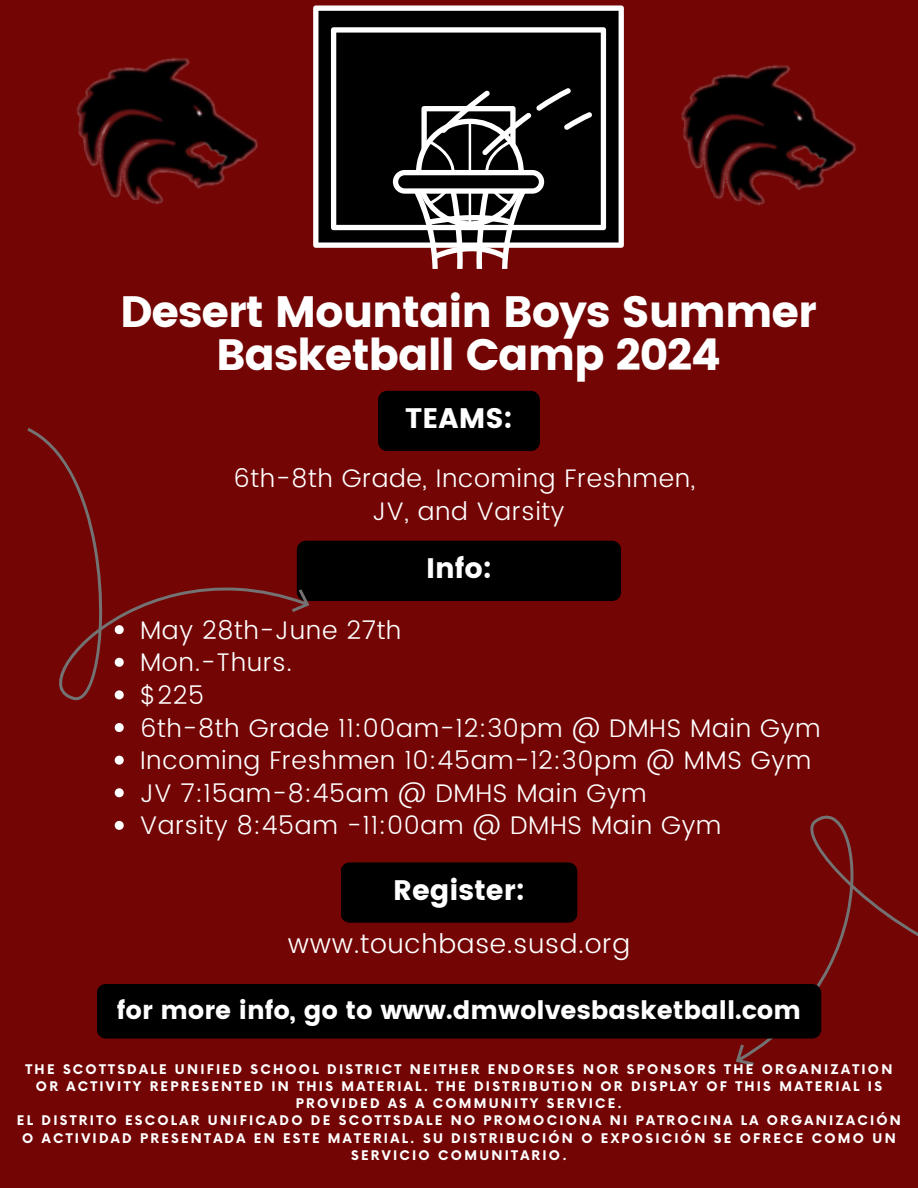
<style>
.page{position:relative;width:918px;height:1188px;background:#730505}
.page>*{position:absolute;margin:0;border:0;box-sizing:border-box;transform-origin:0 0}
.t1{font:43.95px/43.5px "Poppins";letter-spacing:-.025em;color:#fff;text-align:center}
.t2{font:28.2px "Poppins";color:#fff}
.t3{font:300 26.85px "Poppins";letter-spacing:.025em;color:#fff}
.t4{font:300 25.5px "Poppins";letter-spacing:.025em;color:#fff}
.t5{font:300 25.35px/32.7px "Poppins";letter-spacing:.025em;color:#fff;text-align:center}
.t6{font:25.35px "Poppins";color:#fff}
.t7{font:700 12.9px/17.2px "Now";letter-spacing:.175em;color:#fff;text-align:center}
</style>
<div class="page">
<svg style="left:313px;top:5px;width:311px;height:243px;background:#494848"></svg>
<svg style="left:331px;top:27px;width:275px;height:203px;background:#232323"></svg>
<svg style="left:393px;top:88px;width:199px;height:181px;background:#4c4141"></svg>
<div style="left:378px;top:391px;width:162px;height:60px;background:#000;border-radius:9px"></div>
<div style="left:297px;top:541px;width:324px;height:60px;background:#000;border-radius:9px"></div>
<div style="left:341px;top:862px;width:236px;height:61px;background:#000;border-radius:9px"></div>
<svg style="left:27px;top:428px;width:307px;height:301px"></svg>
<svg style="left:736px;top:815px;width:182px;height:251px"></svg>
<div style="left:97px;top:984px;width:724px;height:55px;background:#000;border-radius:9px"></div>
<img style="left:76px;top:58px;width:182px;height:147px">
<img style="left:681px;top:65px;width:175px;height:141px">
<svg style="left:115px;top:625px;width:9px;height:9px"></svg>
<svg style="left:115px;top:658px;width:9px;height:9px"></svg>
<svg style="left:115px;top:690px;width:9px;height:9px"></svg>
<svg style="left:115px;top:723px;width:9px;height:9px"></svg>
<svg style="left:115px;top:756px;width:9px;height:9px"></svg>
<svg style="left:115px;top:788px;width:9px;height:9px"></svg>
<svg style="left:115px;top:821px;width:9px;height:9px"></svg>
<h3 class="t1" style="left:120px;top:290px;width:698px">Desert Mountain Boys Summer<br>Basketball Camp 2024</h3>
<p class="t2" style="left:405px;top:402px;width:109px">TEAMS:</p>
<p class="t5" style="left:234px;top:462px;width:463px">6th-8th Grade, Incoming Freshmen,<br>JV, and Varsity</p>
<p class="t2" style="left:426px;top:552px;width:67px">Info:</p>
<p class="t4" style="left:140px;top:615px;width:263px">May 28th-June 27th</p>
<p class="t4" style="left:140px;top:648px;width:153px">Mon.-Thurs.</p>
<p class="t4" style="left:140px;top:680px;width:66px">$225</p>
<p class="t4" style="left:140px;top:713px;width:682px">6th-8th Grade 11:00am-12:30pm @ DMHS Main Gym</p>
<p class="t4" style="left:140px;top:745px;width:673px">Incoming Freshmen 10:45am-12:30pm @ MMS Gym</p>
<p class="t4" style="left:140px;top:778px;width:508px">JV 7:15am-8:45am @ DMHS Main Gym</p>
<p class="t4" style="left:140px;top:811px;width:583px">Varsity 8:45am -11:00am @ DMHS Main Gym</p>
<p class="t2" style="left:393px;top:873px;width:133px">Register:</p>
<h4 class="t3" style="left:288px;top:928px;width:344px">www.touchbase.susd.org</h4>
<h1 class="t6" style="left:117px;top:995px;width:686px">for more info, go to www.dmwolvesbasketball.com</h1>
<h3 class="t7" style="left:26px;top:1061px;width:868px">THE SCOTTSDALE UNIFIED SCHOOL DISTRICT NEITHER ENDORSES NOR SPONSORS THE ORGANIZATION<br>OR ACTIVITY REPRESENTED IN THIS MATERIAL. THE DISTRIBUTION OR DISPLAY OF THIS MATERIAL IS<br>PROVIDED AS A COMMUNITY SERVICE.</h3>
<h4 class="t7" style="left:17px;top:1113px;width:885px">EL DISTRITO ESCOLAR UNIFICADO DE SCOTTSDALE NO PROMOCIONA NI PATROCINA LA ORGANIZACIÓN<br>O ACTIVIDAD PRESENTADA EN ESTE MATERIAL. SU DISTRIBUCIÓN O EXPOSICIÓN SE OFRECE COMO UN<br>SERVICIO COMUNITARIO.</h4>
</div>
